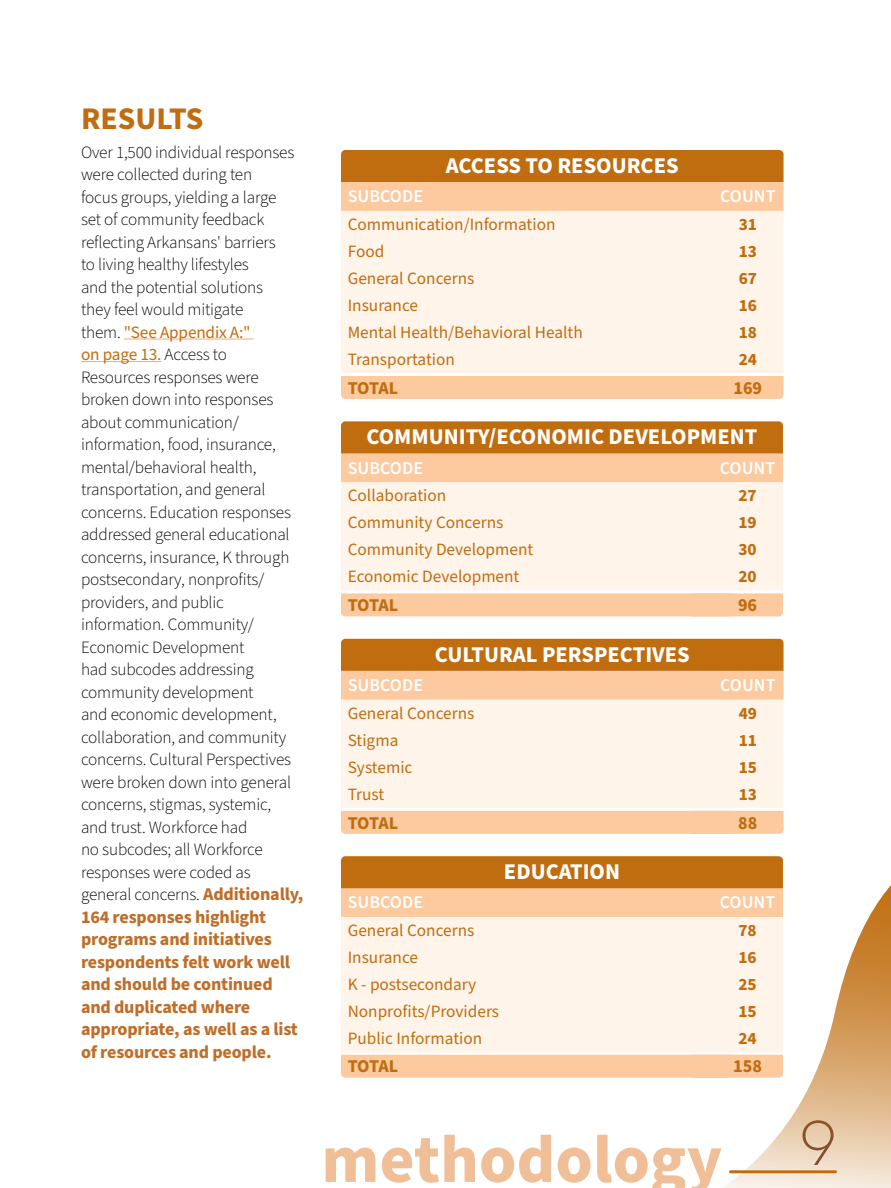
<style>
.page{position:relative;width:891px;height:1188px;background:#fff}
.page>*{position:absolute;margin:0;border:0;box-sizing:border-box;transform-origin:0 0}
.t1{font:700 67.5px "Source Sans Pro";color:#f0bf97}
.Subheading{font:700 31.5px "Source Sans Pro";color:#c06d0f}
.Table_header{font:700 22.5px "Source Sans Pro";color:#fff}
.Body{font:700 18px/22.5px "Source Sans Pro";letter-spacing:-.01em;color:#bf6e29}
.Table_Header_left{font:600 18px "Source Sans Pro";color:#fff}
.Table_Header_Right{font:600 18px "Source Sans Pro";color:#fff}
.Table_footer_left{font:700 18px "Source Sans Pro";letter-spacing:-.03em;color:#c06d0f}
.Table_Footer_Right{font:700 18px "Source Sans Pro";color:#c06d0f}
.Body-2{font:300 17.25px/22.5px "Source Sans Pro";letter-spacing:-.01em;color:#000}
.Table_body{font:17.25px "Source Sans Pro";color:#c06d0f}
.TAble__s{font:700 17.25px "Source Sans Pro";color:#c06d0f}
.s1{font-weight:400;color:#c06d0f}
.s2{font-weight:700;font-size:18px;color:#bf6e29}
</style>
<div class="page">
<svg style="left:691px;top:810px;width:200px;height:378px"></svg>
<svg style="left:730px;top:1170px;width:106px;height:3px"></svg>
<hr style="left:124px;top:339px;width:130px;height:1px;background:#faaa6a">
<hr style="left:81px;top:361px;width:80px;height:1px;background:#faaa6a">
<div style="left:341px;top:211px;width:443px;height:162px;background:#fff4ea"></div>
<svg style="left:341px;top:150px;width:443px;height:61px;background:#dd9953"></svg>
<div style="left:341px;top:376px;width:443px;height:23px;background:#fdca9f"></div>
<div style="left:341px;top:482px;width:442px;height:108px;background:#fff4ea"></div>
<svg style="left:341px;top:421px;width:442px;height:61px;background:#dc9954"></svg>
<div style="left:341px;top:593px;width:442px;height:23px;background:#fdca9f"></div>
<div style="left:341px;top:700px;width:443px;height:108px;background:#fff4ea"></div>
<svg style="left:341px;top:639px;width:443px;height:61px;background:#dd9954"></svg>
<div style="left:341px;top:811px;width:443px;height:23px;background:#fdca9f"></div>
<div style="left:341px;top:917px;width:442px;height:135px;background:#fff4ea"></div>
<svg style="left:341px;top:856px;width:442px;height:61px;background:#dc9953"></svg>
<div style="left:341px;top:1055px;width:442px;height:23px;background:#fdca9f"></div>
<p class="Subheading" style="left:81px;top:97px;width:124px">RESULTS</p>
<p class="Body-2" style="left:81px;top:141px;width:224px">Over 1,500 individual responses were collected during ten<br>focus groups, yielding a large<br>set of community feedback reflecting Arkansans' barriers<br>to living healthy lifestyles<br>and the potential solutions<br>they feel would mitigate<br>them. <span class="s1">"See Appendix A:"<br>on page 13.</span> Access to<br>Resources responses were broken down into responses about communication/ information, food, insurance, mental/behavioral health, transportation, and general concerns. Education responses addressed general educational concerns, insurance, K through postsecondary, nonprofits/ providers, and public information. Community/<br>Economic Development<br>had subcodes addressing community development<br>and economic development, collaboration, and community concerns. Cultural Perspectives were broken down into general concerns, stigmas, systemic,<br>and trust. Workforce had<br>no subcodes; all Workforce responses were coded as general concerns. <span class="s2">Additionally,</span></p>
<p class="Body" style="left:81px;top:906px;width:218px">164 responses highlight programs and initiatives respondents felt work well and should be continued and duplicated where appropriate, as well as a list of resources and people.</p>
<p class="Table_header" style="left:446px;top:150px;width:234px">ACCESS TO RESOURCES</p>
<p class="Table_Header_left" style="left:348px;top:184px;width:77px">SUBCODE</p>
<p class="Table_Header_Right" style="left:720px;top:184px;width:57px">COUNT</p>
<p class="Table_body" style="left:348px;top:213px;width:209px">Communication/Information</p>
<p class="TAble__s" style="left:739px;top:213px;width:20px">31</p>
<p class="Table_body" style="left:348px;top:240px;width:38px">Food</p>
<p class="TAble__s" style="left:739px;top:240px;width:20px">13</p>
<p class="Table_body" style="left:348px;top:267px;width:128px">General Concerns</p>
<p class="TAble__s" style="left:739px;top:267px;width:20px">67</p>
<p class="Table_body" style="left:348px;top:294px;width:72px">Insurance</p>
<p class="TAble__s" style="left:739px;top:294px;width:20px">16</p>
<p class="Table_body" style="left:348px;top:321px;width:236px">Mental Health/Behavioral Health</p>
<p class="TAble__s" style="left:739px;top:321px;width:20px">18</p>
<p class="Table_body" style="left:348px;top:348px;width:109px">Transportation</p>
<p class="TAble__s" style="left:739px;top:348px;width:20px">24</p>
<p class="Table_footer_left" style="left:348px;top:376px;width:52px">TOTAL</p>
<p class="Table_Footer_Right" style="left:733px;top:376px;width:30px">169</p>
<p class="Table_header" style="left:367px;top:422px;width:392px">COMMUNITY/ECONOMIC DEVELOPMENT</p>
<p class="Table_Header_left" style="left:348px;top:456px;width:77px">SUBCODE</p>
<p class="Table_Header_Right" style="left:720px;top:456px;width:57px">COUNT</p>
<p class="Table_body" style="left:348px;top:484px;width:100px">Collaboration</p>
<p class="TAble__s" style="left:738px;top:484px;width:20px">27</p>
<p class="Table_body" style="left:348px;top:511px;width:157px">Community Concerns</p>
<p class="TAble__s" style="left:738px;top:511px;width:20px">19</p>
<p class="Table_body" style="left:348px;top:538px;width:187px">Community Development</p>
<p class="TAble__s" style="left:738px;top:538px;width:20px">30</p>
<p class="Table_body" style="left:348px;top:565px;width:173px">Economic Development</p>
<p class="TAble__s" style="left:738px;top:565px;width:20px">20</p>
<p class="Table_footer_left" style="left:348px;top:593px;width:52px">TOTAL</p>
<p class="Table_Footer_Right" style="left:738px;top:593px;width:21px">96</p>
<p class="Table_header" style="left:435px;top:639px;width:257px">CULTURAL PERSPECTIVES</p>
<p class="Table_Header_left" style="left:348px;top:673px;width:77px">SUBCODE</p>
<p class="Table_Header_Right" style="left:720px;top:673px;width:57px">COUNT</p>
<p class="Table_body" style="left:348px;top:702px;width:128px">General Concerns</p>
<p class="TAble__s" style="left:739px;top:701px;width:20px">49</p>
<p class="Table_body" style="left:348px;top:729px;width:52px">Stigma</p>
<p class="TAble__s" style="left:739px;top:728px;width:20px">11</p>
<p class="Table_body" style="left:348px;top:756px;width:66px">Systemic</p>
<p class="TAble__s" style="left:739px;top:755px;width:20px">15</p>
<p class="Table_body" style="left:348px;top:783px;width:38px">Trust</p>
<p class="TAble__s" style="left:739px;top:782px;width:20px">13</p>
<p class="Table_footer_left" style="left:348px;top:810px;width:52px">TOTAL</p>
<p class="Table_Footer_Right" style="left:738px;top:810px;width:21px">88</p>
<p class="Table_header" style="left:504px;top:856px;width:118px">EDUCATION</p>
<p class="Table_Header_left" style="left:348px;top:890px;width:77px">SUBCODE</p>
<p class="Table_Header_Right" style="left:720px;top:890px;width:57px">COUNT</p>
<p class="Table_body" style="left:348px;top:919px;width:128px">General Concerns</p>
<p class="TAble__s" style="left:738px;top:919px;width:20px">78</p>
<p class="Table_body" style="left:348px;top:946px;width:72px">Insurance</p>
<p class="TAble__s" style="left:738px;top:946px;width:20px">16</p>
<p class="Table_body" style="left:348px;top:973px;width:130px">K - postsecondary</p>
<p class="TAble__s" style="left:738px;top:973px;width:20px">25</p>
<p class="Table_body" style="left:348px;top:1000px;width:153px">Nonprofits/Providers</p>
<p class="TAble__s" style="left:738px;top:1000px;width:20px">15</p>
<p class="Table_body" style="left:348px;top:1027px;width:136px">Public Information</p>
<p class="TAble__s" style="left:738px;top:1027px;width:20px">24</p>
<p class="Table_footer_left" style="left:348px;top:1054px;width:52px">TOTAL</p>
<p class="Table_Footer_Right" style="left:733px;top:1054px;width:30px">158</p>
<h1 class="t1" style="left:321px;top:1114px;width:517px">methodology <sup>9</sup></h1>
</div>
